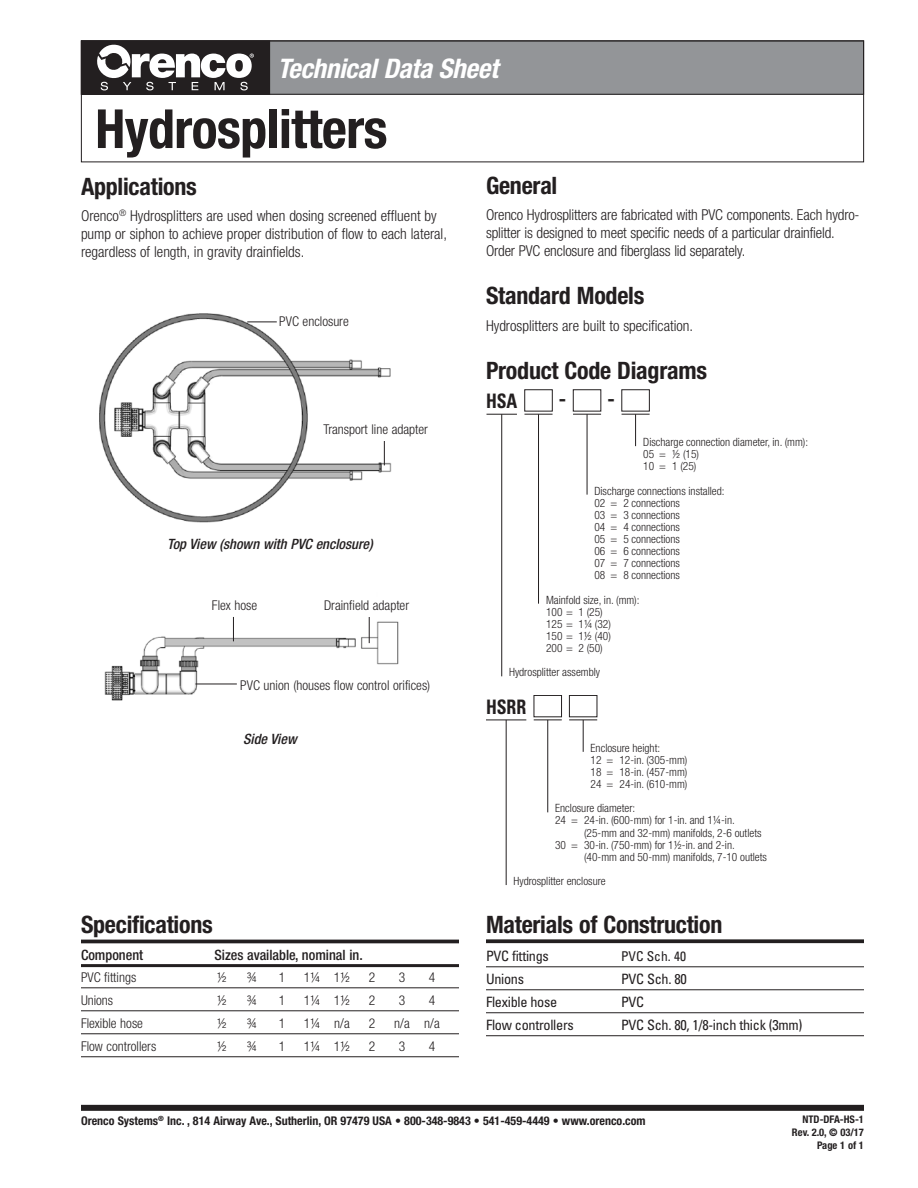
<style>
.page{position:relative;width:918px;height:1188px;background:#fff}
.page>*{position:absolute;margin:0;border:0;box-sizing:border-box;transform-origin:0 0}
.t1{font:700 condensed 54px "Helvetica Neue";letter-spacing:-.01em;color:#231f20}
.t2{font:italic 700 condensed 27px "Helvetica Neue";letter-spacing:-.01em;color:#fff}
.TDS_Subheads_2{font:700 condensed 24px "Helvetica Neue";letter-spacing:-.01em;color:#231f20}
.OSI_SpecsHead{font:700 condensed 24px "Helvetica Neue";letter-spacing:-.01em;color:#231f20}
.t3{font:700 condensed 19.95px "Univers";color:#231f20;scale:.89 1}
.t4{font:700 condensed 19.95px "Helvetica Neue";color:#231f20}
.TDS_Text{font:300 condensed 15px/18px "Helvetica Neue";color:#231f20}
.t5{font:condensed 14.25px "Univers";letter-spacing:-.02em;color:#231f20}
.TDS_Illustration_Cap{font:italic 500 condensed 14.25px "Helvetica Neue";color:#231f20}
.OSI_SpecsSubhead{font:500 condensed 14.25px "Helvetica Neue";color:#231f20}
.OSI_CallOuts{font:300 condensed 13.5px "Helvetica Neue";color:#231f20}
.OSI_SpecsText{font:300 condensed 13.5px "Helvetica Neue";color:#231f20}
.t6{font:condensed 13.5px "Univers";color:#231f20}
.t7{font:700 condensed 12px "Helvetica Neue";color:#231f20}
.t8{font:300 condensed 11.4px/12.1px "Helvetica Neue";color:#231f20}
.OSI_DCN{font:700 condensed 10.5px "Helvetica Neue";color:#231f20}
</style>
<div class="page">
<div style="left:81px;top:41px;width:783px;height:53px;background:#939598"></div>
<div style="left:81px;top:40px;width:783px;height:55px;border:1px solid #231f20"></div>
<div style="left:81px;top:41px;width:189px;height:53px;background:#231f20"></div>
<svg style="left:97px;top:45px;width:157px;height:45px"></svg>
<div style="left:81px;top:40px;width:189px;height:55px;border:1px solid #231f20"></div>
<div style="left:81px;top:1105px;width:783px;height:6px;background:#231f20"></div>
<div style="left:81px;top:40px;width:783px;height:122px;border:1px solid #231f20"></div>
<img style="left:99px;top:313px;width:300px;height:388px">
<svg style="left:486px;top:939px;width:378px;height:4px;background:#383435"></svg>
<hr style="left:486px;top:966px;width:378px;height:1px;background:#231f20">
<hr style="left:486px;top:989px;width:378px;height:1px;background:#231f20">
<hr style="left:486px;top:1012px;width:378px;height:1px;background:#231f20">
<hr style="left:486px;top:1035px;width:378px;height:1px;background:#231f20">
<hr style="left:195px;top:684px;width:42px;height:1px;background:#231f20">
<svg style="left:369px;top:617px;width:1px;height:26px"></svg>
<svg style="left:384px;top:441px;width:1px;height:24px"></svg>
<div style="left:210px;top:598px;width:72px;height:19px;background:#fff"></div>
<div style="left:323px;top:598px;width:151px;height:19px;background:#fff"></div>
<div style="left:239px;top:678px;width:214px;height:57px;background:#fff"></div>
<div style="left:322px;top:421px;width:151px;height:20px;background:#fff"></div>
<div style="left:81px;top:536px;width:378px;height:29px;background:#fff"></div>
<svg style="left:233px;top:617px;width:1px;height:24px"></svg>
<hr style="left:247px;top:322px;width:30px;height:1px;background:#231f20">
<div style="left:278px;top:314px;width:151px;height:20px;background:#fff"></div>
<hr style="left:487px;top:414px;width:30px;height:1px;background:#231f20">
<hr style="left:501px;top:414px;width:1px;height:262px;background:#231f20">
<svg style="left:524px;top:389px;width:29px;height:215px"></svg>
<svg style="left:573px;top:389px;width:29px;height:106px"></svg>
<svg style="left:621px;top:389px;width:29px;height:58px"></svg>
<hr style="left:81px;top:940px;width:378px;height:3px;background:#231f20">
<hr style="left:81px;top:964px;width:378px;height:3px;background:#231f20">
<hr style="left:81px;top:987px;width:378px;height:1px;background:#231f20">
<hr style="left:81px;top:1010px;width:378px;height:1px;background:#231f20">
<hr style="left:81px;top:1033px;width:378px;height:1px;background:#231f20">
<hr style="left:81px;top:1056px;width:378px;height:1px;background:#231f20">
<hr style="left:486px;top:720px;width:40px;height:1px;background:#231f20">
<hr style="left:506px;top:720px;width:1px;height:165px;background:#231f20">
<svg style="left:533px;top:695px;width:65px;height:118px"></svg>
<h2 class="t2" style="left:278px;top:52px;width:222px">Technical Data Sheet</h2>
<h1 class="t1" style="left:95px;top:96px;width:294px">Hydrosplitters</h1>
<p class="TDS_Subheads_2" style="left:81px;top:171px;width:117px">Applications</p>
<p class="TDS_Text" style="left:81px;top:207px;width:367px">Orenco<sup>®</sup> Hydrosplitters are used when dosing screened effluent by pump or siphon to achieve proper distribution of flow to each lateral, regardless of length, in gravity drainfields.</p>
<p class="OSI_CallOuts" style="left:279px;top:314px;width:71px">PVC enclosure</p>
<p class="OSI_CallOuts" style="left:323px;top:421px;width:106px">Transport line adapter</p>
<p class="TDS_Illustration_Cap" style="left:167px;top:536px;width:207px">Top View (shown with PVC enclosure)</p>
<p class="OSI_CallOuts" style="left:212px;top:597px;width:47px">Flex hose</p>
<p class="OSI_CallOuts" style="left:324px;top:597px;width:87px">Drainfield adapter</p>
<p class="OSI_CallOuts" style="left:240px;top:678px;width:191px">PVC union (houses flow control orifices)</p>
<p class="TDS_Illustration_Cap" style="left:243px;top:731px;width:55px">Side View</p>
<p class="OSI_SpecsHead" style="left:81px;top:910px;width:133px">Specifications</p>
<p class="OSI_SpecsSubhead" style="left:81px;top:947px;width:64px">Component</p>
<p class="OSI_SpecsSubhead" style="left:214px;top:947px;width:150px">Sizes available, nominal in.</p>
<p class="OSI_SpecsText" style="left:81px;top:970px;width:57px">PVC fittings</p>
<p class="OSI_SpecsText" style="left:217px;top:970px;width:11px">½</p>
<p class="OSI_SpecsText" style="left:247px;top:970px;width:11px">¾</p>
<p class="OSI_SpecsText" style="left:279px;top:970px;width:8px">1</p>
<p class="OSI_SpecsText" style="left:304px;top:970px;width:48px">1¼ 1½</p>
<p class="OSI_SpecsText" style="left:369px;top:970px;width:8px">2</p>
<p class="OSI_SpecsText" style="left:399px;top:970px;width:8px">3</p>
<p class="OSI_SpecsText" style="left:429px;top:970px;width:8px">4</p>
<p class="OSI_SpecsText" style="left:81px;top:993px;width:34px">Unions</p>
<p class="OSI_SpecsText" style="left:217px;top:993px;width:11px">½</p>
<p class="OSI_SpecsText" style="left:247px;top:993px;width:11px">¾</p>
<p class="OSI_SpecsText" style="left:279px;top:993px;width:8px">1</p>
<p class="OSI_SpecsText" style="left:304px;top:993px;width:48px">1¼ 1½</p>
<p class="OSI_SpecsText" style="left:369px;top:993px;width:8px">2</p>
<p class="OSI_SpecsText" style="left:399px;top:993px;width:8px">3</p>
<p class="OSI_SpecsText" style="left:429px;top:993px;width:8px">4</p>
<p class="OSI_SpecsText" style="left:81px;top:1015px;width:64px">Flexible hose</p>
<p class="OSI_SpecsText" style="left:217px;top:1015px;width:11px">½</p>
<p class="OSI_SpecsText" style="left:247px;top:1015px;width:11px">¾</p>
<p class="OSI_SpecsText" style="left:279px;top:1015px;width:8px">1</p>
<p class="OSI_SpecsText" style="left:304px;top:1015px;width:47px">1¼ n/a</p>
<p class="OSI_SpecsText" style="left:369px;top:1015px;width:8px">2</p>
<p class="OSI_SpecsText" style="left:394px;top:1015px;width:47px">n/a n/a</p>
<p class="OSI_SpecsText" style="left:81px;top:1038px;width:77px">Flow controllers</p>
<p class="OSI_SpecsText" style="left:217px;top:1038px;width:11px">½</p>
<p class="OSI_SpecsText" style="left:247px;top:1038px;width:11px">¾</p>
<p class="OSI_SpecsText" style="left:279px;top:1038px;width:8px">1</p>
<p class="OSI_SpecsText" style="left:304px;top:1038px;width:48px">1¼ 1½</p>
<p class="OSI_SpecsText" style="left:369px;top:1038px;width:8px">2</p>
<p class="OSI_SpecsText" style="left:399px;top:1038px;width:8px">3</p>
<p class="OSI_SpecsText" style="left:429px;top:1038px;width:8px">4</p>
<p class="TDS_Subheads_2" style="left:486px;top:171px;width:73px">General</p>
<p class="TDS_Text" style="left:486px;top:206px;width:375px">Orenco Hydrosplitters are fabricated with PVC components. Each hydro&shy;splitter is designed to meet specific needs of a particular drainfield.<br>Order PVC enclosure and fiberglass lid separately.</p>
<p class="TDS_Subheads_2" style="left:486px;top:281px;width:160px">Standard Models</p>
<p class="TDS_Text" style="left:486px;top:316px;width:209px">Hydrosplitters are built to specification.</p>
<p class="TDS_Subheads_2" style="left:486px;top:356px;width:223px">Product Code Diagrams</p>
<p class="t3" style="left:486px;top:389px;width:37px">HSA</p>
<p class="t4" style="left:559px;top:387px;width:57px">- -</p>
<p class="t8" style="left:643px;top:436px;width:166px">Discharge connection diameter, in. (mm):<br>05 = ½ (15)<br>10 = 1 (25)</p>
<p class="t8" style="left:594px;top:484px;width:132px">Discharge connections installed:<br>02 = 2 connections<br>03 = 3 connections<br>04 = 4 connections<br>05 = 5 connections<br>06 = 6 connections<br>07 = 7 connections<br>08 = 8 connections</p>
<p class="t8" style="left:546px;top:593px;width:95px">Mainfold size, in. (mm):<br>100 = 1 (25)<br>125 = 1¼ (32)<br>150 = 1½ (40)<br>200 = 2 (50)</p>
<p class="t8" style="left:509px;top:666px;width:92px">Hydrosplitter assembly</p>
<p class="t3" style="left:486px;top:694px;width:47px">HSRR</p>
<p class="t8" style="left:591px;top:742px;width:98px">Enclosure height:<br>12 = 12-in. (305-mm)<br>18 = 18-in. (457-mm)<br>24 = 24-in. (610-mm)</p>
<p class="t8" style="left:555px;top:802px;width:82px">Enclosure diameter:</p>
<p class="t8" style="left:555px;top:814px;width:181px">24 = 24-in. (600-mm) for 1-in. and 1¼-in.</p>
<p class="t8" style="left:584px;top:826px;width:179px">(25-mm and 32-mm) manifolds, 2-6 outlets</p>
<p class="t8" style="left:555px;top:838px;width:181px">30 = 30-in. (750-mm) for 1½-in. and 2-in.</p>
<p class="t8" style="left:584px;top:851px;width:184px">(40-mm and 50-mm) manifolds, 7-10 outlets</p>
<p class="t8" style="left:514px;top:875px;width:94px">Hydrosplitter enclosure</p>
<p class="OSI_SpecsHead" style="left:486px;top:910px;width:238px">Materials of Construction</p>
<p class="t5" style="left:486px;top:947px;width:64px">PVC fittings</p>
<p class="t6" style="left:621px;top:948px;width:67px">PVC Sch. 40</p>
<p class="t5" style="left:486px;top:970px;width:40px">Unions</p>
<p class="t5" style="left:621px;top:970px;width:67px">PVC Sch. 80</p>
<p class="t5" style="left:486px;top:993px;width:73px">Flexible hose</p>
<p class="t5" style="left:621px;top:993px;width:25px">PVC</p>
<p class="t5" style="left:486px;top:1016px;width:89px">Flow controllers</p>
<p class="t5" style="left:621px;top:1016px;width:183px">PVC Sch. 80, 1/8-inch thick (3mm)</p>
<p class="t7" style="left:81px;top:1113px;width:566px">Orenco Systems<sup>®</sup> Inc. , 814 Airway Ave., Sutherlin, OR 97479 USA • 800-348-9843 • 541-459-4449 • www.orenco.com</p>
<p class="OSI_DCN" style="left:803px;top:1113px;width:63px">NTD-DFA-HS-1</p>
<p class="OSI_DCN" style="left:792px;top:1126px;width:74px">Rev. 2.0, © 03/17</p>
<p class="OSI_DCN" style="left:817px;top:1139px;width:48px">Page 1 of 1</p>
</div>
